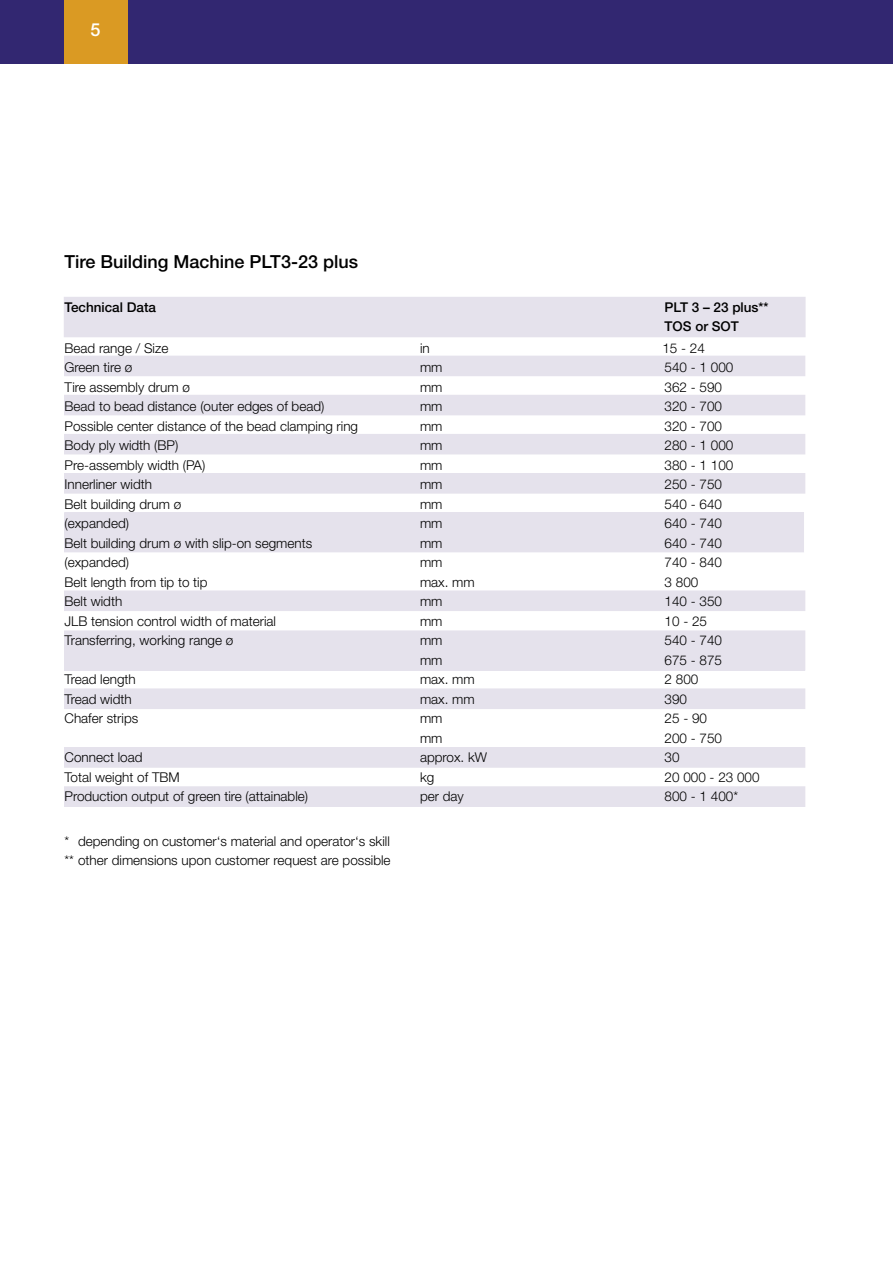
<style>
.page{position:relative;width:893px;height:1263px;background:#fff}
.page>*{position:absolute;margin:0;border:0;box-sizing:border-box;transform-origin:0 0}
.Subheadline{font:500 18px "Helvetica Neue";color:#000}
.t1{font:500 18px "Helvetica Neue";color:#fff}
.Fließtext{font:300 13.5px "Helvetica Neue";color:#000}
.Fließtext-2{font:500 13.5px/19.5px "Helvetica Neue";color:#000}
</style>
<div class="page">
<div style="left:0;top:0;width:893px;height:64px;background:#322771"></div>
<div style="left:64px;top:0;width:64px;height:64px;background:#da9a23"></div>
<div style="left:65px;top:787px;width:740px;height:19px;background:#e5e2ec"></div>
<div style="left:65px;top:748px;width:740px;height:19px;background:#e5e2ec"></div>
<div style="left:65px;top:689px;width:740px;height:19px;background:#e5e2ec"></div>
<div style="left:65px;top:631px;width:740px;height:39px;background:#e5e2ec"></div>
<div style="left:65px;top:591px;width:740px;height:19px;background:#e5e2ec"></div>
<div style="left:65px;top:513px;width:738px;height:39px;background:#e5e2ec"></div>
<div style="left:65px;top:473px;width:740px;height:20px;background:#e5e2ec"></div>
<div style="left:65px;top:434px;width:740px;height:20px;background:#e5e2ec"></div>
<div style="left:65px;top:395px;width:740px;height:20px;background:#e5e2ec"></div>
<div style="left:65px;top:298px;width:740px;height:38px;background:#e5e2ec"></div>
<div style="left:64px;top:297px;width:742px;height:40px;border:2px solid #e5e2ec"></div>
<div style="left:65px;top:356px;width:740px;height:20px;background:#e5e2ec"></div>
<p class="t1" style="left:90px;top:19px;width:12px">5</p>
<p class="Subheadline" style="left:65px;top:251px;width:295px">Tire Building Machine PLT3-23 plus</p>
<p class="Fließtext-2" style="left:65px;top:297px;width:93px">Technical Data</p>
<p class="Fließtext-2" style="left:665px;top:297px;width:106px">PLT 3 – 23 plus**<br>TOS or SOT</p>
<p class="Fließtext" style="left:65px;top:339px;width:105px">Bead range / Size</p>
<p class="Fließtext" style="left:420px;top:339px;width:11px">in</p>
<p class="Fließtext" style="left:662px;top:339px;width:44px">15 - 24</p>
<p class="Fließtext" style="left:65px;top:359px;width:69px">Green tire ø</p>
<p class="Fließtext" style="left:420px;top:359px;width:24px">mm</p>
<p class="Fließtext" style="left:665px;top:359px;width:70px">540 - 1 000</p>
<p class="Fließtext" style="left:65px;top:378px;width:127px">Tire assembly drum ø</p>
<p class="Fließtext" style="left:420px;top:378px;width:24px">mm</p>
<p class="Fließtext" style="left:665px;top:378px;width:59px">362 - 590</p>
<p class="Fließtext" style="left:65px;top:398px;width:261px">Bead to bead distance (outer edges of bead)</p>
<p class="Fließtext" style="left:420px;top:398px;width:24px">mm</p>
<p class="Fließtext" style="left:665px;top:398px;width:59px">320 - 700</p>
<p class="Fließtext" style="left:65px;top:417px;width:295px">Possible center distance of the bead clamping ring</p>
<p class="Fließtext" style="left:420px;top:417px;width:24px">mm</p>
<p class="Fließtext" style="left:665px;top:417px;width:59px">320 - 700</p>
<p class="Fließtext" style="left:65px;top:437px;width:115px">Body ply width (BP)</p>
<p class="Fließtext" style="left:420px;top:437px;width:24px">mm</p>
<p class="Fließtext" style="left:665px;top:437px;width:70px">280 - 1 000</p>
<p class="Fließtext" style="left:65px;top:456px;width:142px">Pre-assembly width (PA)</p>
<p class="Fließtext" style="left:420px;top:456px;width:24px">mm</p>
<p class="Fließtext" style="left:665px;top:456px;width:70px">380 - 1 100</p>
<p class="Fließtext" style="left:65px;top:476px;width:89px">Innerliner width</p>
<p class="Fließtext" style="left:420px;top:476px;width:24px">mm</p>
<p class="Fließtext" style="left:665px;top:476px;width:59px">250 - 750</p>
<p class="Fließtext" style="left:65px;top:495px;width:118px">Belt building drum ø</p>
<p class="Fließtext" style="left:420px;top:495px;width:24px">mm</p>
<p class="Fließtext" style="left:665px;top:495px;width:59px">540 - 640</p>
<p class="Fließtext" style="left:65px;top:515px;width:66px">(expanded)</p>
<p class="Fließtext" style="left:420px;top:515px;width:24px">mm</p>
<p class="Fließtext" style="left:665px;top:515px;width:59px">640 - 740</p>
<p class="Fließtext" style="left:65px;top:534px;width:249px">Belt building drum ø with slip-on segments</p>
<p class="Fließtext" style="left:420px;top:534px;width:24px">mm</p>
<p class="Fließtext" style="left:665px;top:534px;width:59px">640 - 740</p>
<p class="Fließtext" style="left:65px;top:554px;width:66px">(expanded)</p>
<p class="Fließtext" style="left:420px;top:554px;width:24px">mm</p>
<p class="Fließtext" style="left:665px;top:554px;width:59px">740 - 840</p>
<p class="Fließtext" style="left:65px;top:573px;width:145px">Belt length from tip to tip</p>
<p class="Fließtext" style="left:420px;top:573px;width:56px">max. mm</p>
<p class="Fließtext" style="left:665px;top:573px;width:35px">3 800</p>
<p class="Fließtext" style="left:65px;top:593px;width:59px">Belt width</p>
<p class="Fließtext" style="left:420px;top:593px;width:24px">mm</p>
<p class="Fließtext" style="left:665px;top:593px;width:59px">140 - 350</p>
<p class="Fließtext" style="left:65px;top:612px;width:213px">JLB tension control width of material</p>
<p class="Fließtext" style="left:420px;top:612px;width:24px">mm</p>
<p class="Fließtext" style="left:665px;top:612px;width:44px">10 - 25</p>
<p class="Fließtext" style="left:65px;top:632px;width:170px">Transferring, working range ø</p>
<p class="Fließtext" style="left:420px;top:632px;width:24px">mm</p>
<p class="Fließtext" style="left:665px;top:632px;width:59px">540 - 740</p>
<p class="Fließtext" style="left:420px;top:651px;width:24px">mm</p>
<p class="Fließtext" style="left:665px;top:651px;width:59px">675 - 875</p>
<p class="Fließtext" style="left:65px;top:671px;width:73px">Tread length</p>
<p class="Fließtext" style="left:420px;top:671px;width:56px">max. mm</p>
<p class="Fließtext" style="left:665px;top:671px;width:35px">2 800</p>
<p class="Fließtext" style="left:65px;top:690px;width:69px">Tread width</p>
<p class="Fließtext" style="left:420px;top:690px;width:56px">max. mm</p>
<p class="Fließtext" style="left:665px;top:690px;width:24px">390</p>
<p class="Fließtext" style="left:65px;top:710px;width:75px">Chafer strips</p>
<p class="Fließtext" style="left:420px;top:710px;width:24px">mm</p>
<p class="Fließtext" style="left:665px;top:710px;width:44px">25 - 90</p>
<p class="Fließtext" style="left:420px;top:729px;width:24px">mm</p>
<p class="Fließtext" style="left:665px;top:729px;width:59px">200 - 750</p>
<p class="Fließtext" style="left:65px;top:749px;width:80px">Connect load</p>
<p class="Fließtext" style="left:420px;top:749px;width:69px">approx. kW</p>
<p class="Fließtext" style="left:665px;top:749px;width:17px">30</p>
<p class="Fließtext" style="left:65px;top:768px;width:117px">Total weight of TBM</p>
<p class="Fließtext" style="left:420px;top:768px;width:16px">kg</p>
<p class="Fließtext" style="left:665px;top:768px;width:97px">20 000 - 23 000</p>
<p class="Fließtext" style="left:65px;top:788px;width:245px">Production output of green tire (attainable)</p>
<p class="Fließtext" style="left:420px;top:788px;width:45px">per day</p>
<p class="Fließtext" style="left:665px;top:788px;width:75px">800 - 1 400*</p>
<p class="Fließtext" style="left:65px;top:833px;width:327px">* depending on customer‘s material and operator‘s skill</p>
<p class="Fließtext" style="left:65px;top:852px;width:328px">** other dimensions upon customer request are possible</p>
</div>
